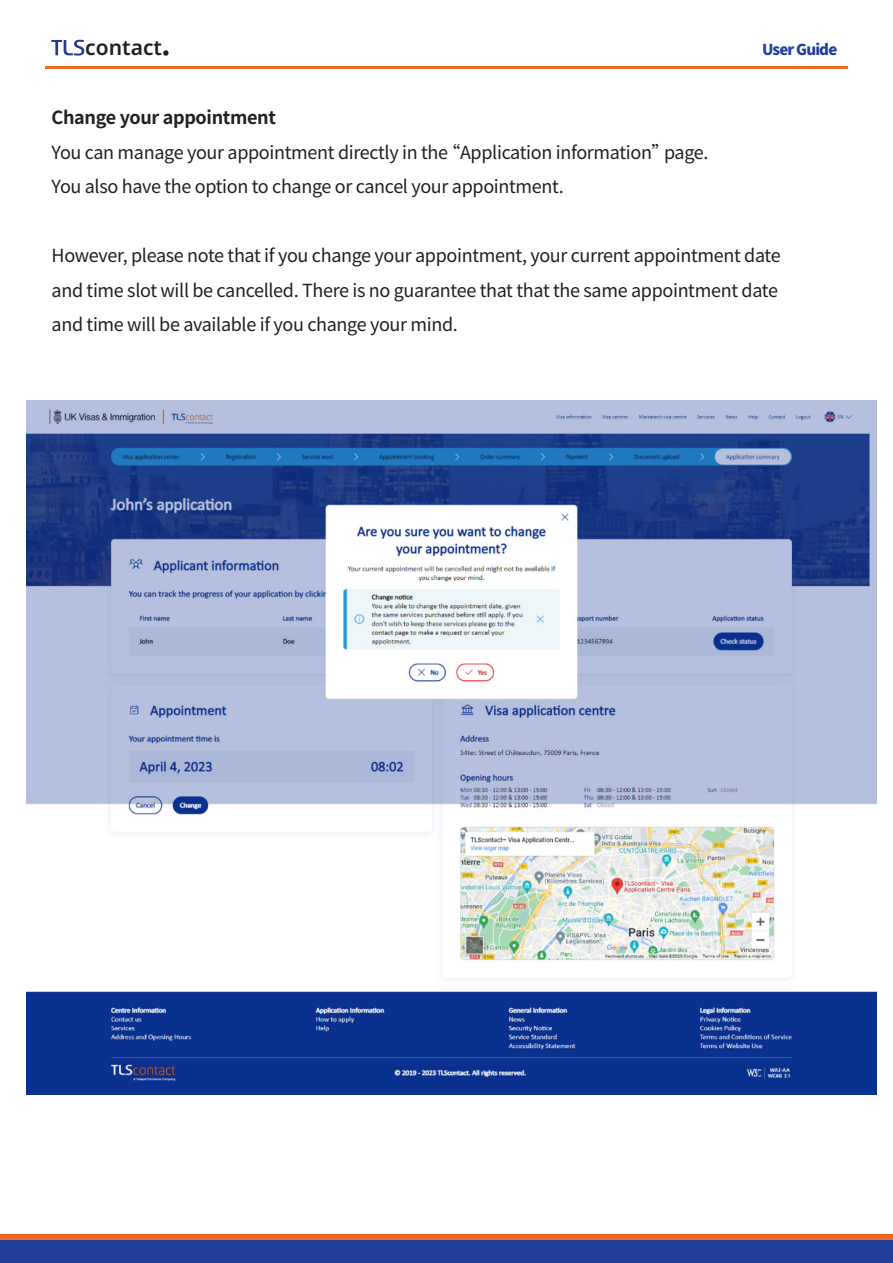
<style>
.page{position:relative;width:893px;height:1263px;background:#fff}
.page>*{position:absolute;margin:0;border:0;box-sizing:border-box;transform-origin:0 0}
.t1{font:600 21px "Noto Sans";color:#231f20}
.t2{font:18px/34.5px "Noto Sans CJ Ksc";letter-spacing:-.02em;color:#231f20}
.t3{font:700 18px "Noto Sans CJ Ksc";letter-spacing:-.02em;color:#231f20}
.t4{font:900 15px "Noto Sans CJ Ksc";letter-spacing:-.055em;color:#223f99}
</style>
<div class="page">
<hr style="left:45px;top:66px;width:803px;height:3px;background:#f06724">
<div style="left:0;top:1234px;width:893px;height:15px;background:#f06724"></div>
<div style="left:0;top:1240px;width:893px;height:23px;background:#223f99"></div>
<svg style="left:51px;top:40px;width:33px;height:16px"></svg>
<svg style="left:163px;top:50px;width:6px;height:6px"></svg>
<img style="left:26px;top:400px;width:851px;height:695px">
<p class="t1" style="left:85px;top:33px;width:78px">contact</p>
<p class="t4" style="left:762px;top:41px;width:77px">User Guide</p>
<p class="t3" style="left:52px;top:108px;width:226px">Change your appointment</p>
<p class="t2" style="left:52px;top:135px;width:658px">You can manage your appointment directly in the “Application information”page.<br>You also have the option to change or cancel your appointment.</p>
<p class="t2" style="left:52px;top:239px;width:731px">However, please note that if you change your appointment, your current appointment date and time slot will be cancelled. There is no guarantee that that the same appointment date and time will be available if you change your mind.</p>
</div>
